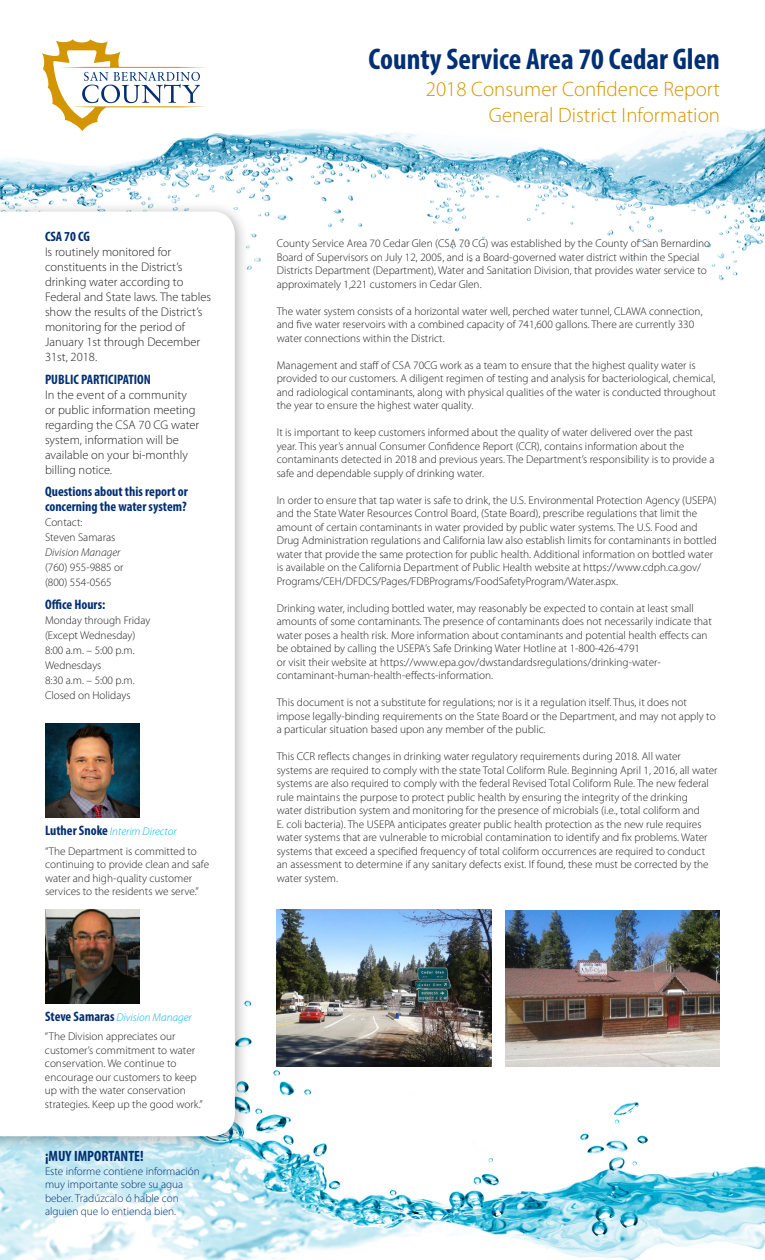
<style>
.page{position:relative;width:765px;height:1260px;background:#fff}
.page>*{position:absolute;margin:0;border:0;box-sizing:border-box;transform-origin:0 0}
.t1{font:700 condensed 30px "Myriad Pro";color:#002f73}
.t2{font:300 20.88px/25.1px "Myriad Pro";color:#d49600;text-align:right}
.t3{font:700 condensed 15px "Myriad Pro";color:#002f73}
.t4{font:700 condensed 13.75px/15px "Myriad Pro";color:#002f73}
.t5{font:300 12.5px/15px "Myriad Pro";color:#231f20}
.t6{font:300 11.25px/13.5px "Myriad Pro";color:#231f20}
.t7{font:300 11.25px/13.5px "Myriad Pro";color:#002f73}
.t8{font:italic 300 11.25px "Myriad Pro";color:#231f20}
.s1{font-weight:700;font-stretch:condensed;font-size:13.75px;color:#002f73}
.s2{font-style:italic;color:#00b4e3}
</style>
<div class="page">
<img style="left:0;top:909px;width:765px;height:351px">
<img style="left:0;top:128px;width:765px;height:153px">
<svg style="left:42px;top:39px;width:165px;height:92px"></svg>
<div style="left:0;top:201px;width:250px;height:950px;background:#231f20;opacity:.35"></div>
<svg style="left:0;top:212px;width:235px;height:924px"></svg>
<img style="left:45px;top:723px;width:94px;height:95px">
<img style="left:45px;top:909px;width:94px;height:95px">
<img style="left:277px;top:909px;width:215px;height:157px">
<img style="left:505px;top:910px;width:215px;height:156px">
<p class="t4" style="left:45px;top:229px;width:46px">CSA 70 CG</p>
<p class="t5" style="left:45px;top:245px;width:168px">Is routinely monitored for constituents in the District’s drinking water according to<br>Federal and State laws. The tables show the results of the District’s monitoring for the period of<br>January 1st through December<br>31st, 2018.</p>
<p class="t4" style="left:45px;top:371px;width:107px">PUBLIC PARTICIPATION</p>
<p class="t5" style="left:45px;top:387px;width:156px">In the event of a community or public information meeting regarding the CSA 70 CG water system, information will be available on your bi-monthly billing notice.</p>
<p class="t4" style="left:45px;top:484px;width:144px">Questions about this report or concerning the water system?</p>
<p class="t6" style="left:45px;top:515px;width:72px;line-height:15px">Contact:<br>Steven Samaras</p>
<p class="t8" style="left:45px;top:546px;width:77px">Division Manager</p>
<p class="t6" style="left:45px;top:560px;width:80px;line-height:15px">(760) 955-9885 or (800) 554-0565</p>
<p class="t4" style="left:45px;top:596px;width:62px">Office Hours:</p>
<p class="t6" style="left:45px;top:612px;width:107px;line-height:15px">Monday through Friday (Except Wednesday)<br>8:00 a.m. – 5:00 p.m.<br>Wednesdays<br>8:30 a.m. – 5:00 p.m.<br>Closed on Holidays</p>
<p class="t6" style="left:45px;top:822px;width:153px;line-height:19.1px"><span class="s1">Luther Snoke</span> <span class="s2">Interim Director </span>“The Department is committed to</p>
<p class="t6" style="left:45px;top:857px;width:166px">continuing to provide clean and safe water and high-quality customer services to the residents we serve.”</p>
<p class="t6" style="left:45px;top:1008px;width:148px;line-height:19.1px"><span class="s1">Steve Samaras</span> <span class="s2">Division Manager </span>“The Division appreciates our</p>
<p class="t6" style="left:45px;top:1043px;width:159px">customer’s commitment to water conservation. We continue to encourage our customers to keep up with the water conservation strategies. Keep up the good work.”</p>
<h3 class="t3" style="left:45px;top:1147px;width:100px">¡MUY IMPORTANTE!</h3>
<p class="t7" style="left:45px;top:1164px;width:156px">Este informe contiene información muy importante sobre su agua beber. Tradúzcalo ó hable con alguien que lo entienda bien.</p>
<h1 class="t1" style="left:369px;top:41px;width:353px">County Service Area 70 Cedar Glen</h1>
<h2 class="t2" style="left:426px;top:77px;width:296px">2018 Consumer Confidence Report<br>General District Information</h2>
<p class="t6" style="left:277px;top:236px;width:435px">County Service Area 70 Cedar Glen (CSA 70 CG) was established by the County of San Bernardino Board of Supervisors on July 12, 2005, and is a Board-governed water district within the Special Districts Department (Department), Water and Sanitation Division, that provides water service to approximately 1,221 customers in Cedar Glen.</p>
<p class="t6" style="left:277px;top:304px;width:427px">The water system consists of a horizontal water well, perched water tunnel, CLAWA connection, and five water reservoirs with a combined capacity of 741,600 gallons. There are currently 330 water connections within the District.</p>
<p class="t6" style="left:277px;top:358px;width:441px">Management and staff of CSA 70CG work as a team to ensure that the highest quality water is provided to our customers. A diligent regimen of testing and analysis for bacteriological, chemical, and radiological contaminants, along with physical qualities of the water is conducted throughout the year to ensure the highest water quality.</p>
<p class="t6" style="left:277px;top:425px;width:439px">It is important to keep customers informed about the quality of water delivered over the past year. This year’s annual Consumer Confidence Report (CCR), contains information about the contaminants detected in 2018 and previous years. The Department’s responsibility is to provide a safe and dependable supply of drinking water.</p>
<p class="t6" style="left:277px;top:493px;width:442px">In order to ensure that tap water is safe to drink, the U.S. Environmental Protection Agency (USEPA) and the State Water Resources Control Board, (State Board), prescribe regulations that limit the amount of certain contaminants in water provided by public water systems. The U.S. Food and Drug Administration regulations and California law also establish limits for contaminants in bottled water that provide the same protection for public health. Additional information on bottled water is available on the California Department of Public Health website at https://www.cdph.ca.gov/ Programs/CEH/DFDCS/Pages/FDBPrograms/FoodSafetyProgram/Water.aspx.</p>
<p class="t6" style="left:277px;top:601px;width:437px">Drinking water, including bottled water, may reasonably be expected to contain at least small amounts of some contaminants. The presence of contaminants does not necessarily indicate that water poses a health risk. More information about contaminants and potential health effects can be obtained by calling the USEPA’s Safe Drinking Water Hotline at 1-800-426-4791<br>or visit their website at https://www.epa.gov/dwstandardsregulations/drinking-water&shy;contaminant-human-health-effects-information.</p>
<p class="t6" style="left:277px;top:695px;width:440px">This document is not a substitute for regulations; nor is it a regulation itself. Thus, it does not impose legally-binding requirements on the State Board or the Department, and may not apply to a particular situation based upon any member of the public.</p>
<p class="t6" style="left:277px;top:749px;width:442px">This CCR reflects changes in drinking water regulatory requirements during 2018. All water systems are required to comply with the state Total Coliform Rule. Beginning April 1, 2016, all water systems are also required to comply with the federal Revised Total Coliform Rule. The new federal rule maintains the purpose to protect public health by ensuring the integrity of the drinking<br>water distribution system and monitoring for the presence of microbials (i.e., total coliform and<br>E. coli bacteria). The USEPA anticipates greater public health protection as the new rule requires water systems that are vulnerable to microbial contamination to identify and fix problems. Water systems that exceed a specified frequency of total coliform occurrences are required to conduct an assessment to determine if any sanitary defects exist. If found, these must be corrected by the water system.</p>
</div>
